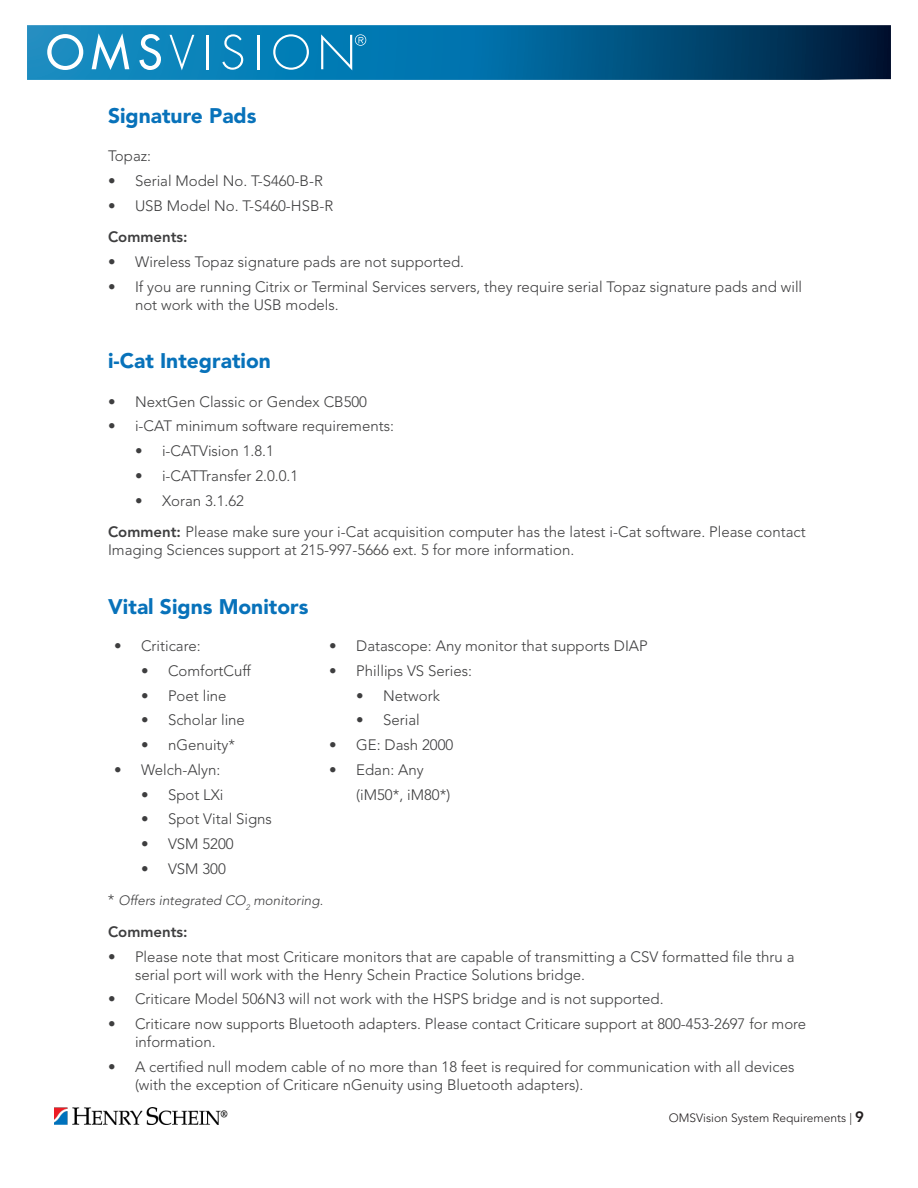
<style>
.page{position:relative;width:918px;height:1188px;background:#fff}
.page>*{position:absolute;margin:0;border:0;box-sizing:border-box;transform-origin:0 0}
.t1{font:900 21px "Avenir LT Std";color:#0872ba}
.t2{font:300 15px/18px "Avenir LT Std";color:#3e3e3f}
.t3{font:800 15px "Avenir LT Std";color:#3e3e3f}
.t4{font:italic 300 13.5px "Avenir LT Std";color:#3e3e3f}
.t5{font:300 12px "Avenir LT Std";color:#231f20}
.s1{font-weight:800}
.s2{font-style:normal;font-size:15px}
.s3{font-style:normal}
.s4{font-weight:800;font-size:15px}
</style>
<div class="page">
<svg style="left:27px;top:25px;width:864px;height:55px;background:#055f8f"></svg>
<svg style="left:47px;top:34px;width:36px;height:36px"></svg>
<svg style="left:92px;top:33px;width:37px;height:37px"></svg>
<svg style="left:139px;top:34px;width:22px;height:36px"></svg>
<svg style="left:169px;top:35px;width:25px;height:35px"></svg>
<hr style="left:206px;top:35px;width:3px;height:34px;background:#fff">
<svg style="left:222px;top:34px;width:21px;height:36px"></svg>
<hr style="left:257px;top:35px;width:2px;height:34px;background:#fff">
<svg style="left:273px;top:34px;width:36px;height:36px"></svg>
<svg style="left:321px;top:34px;width:45px;height:36px;background:#2a90bf"></svg>
<img style="left:54px;top:1107px;width:174px;height:17px">
<h1 class="t1" style="left:108px;top:103px;width:150px">Signature Pads</h1>
<p class="t2" style="left:108px;top:147px;width:45px">Topaz:</p>
<p class="t2" style="left:108px;top:172px;width:216px">• Serial Model No. T-S460-B-R</p>
<p class="t2" style="left:108px;top:196px;width:227px">• USB Model No. T-S460-HSB-R</p>
<p class="t3" style="left:108px;top:228px;width:81px">Comments:</p>
<p class="t2" style="left:108px;top:253px;width:358px">• Wireless Topaz signature pads are not supported.</p>
<p class="t2" style="left:135px;top:277px;width:669px;text-indent:-27px">• If you are running Citrix or Terminal Services servers, they require serial Topaz signature pads and will not work with the USB models.</p>
<h1 class="t1" style="left:108px;top:348px;width:164px">i-Cat Integration</h1>
<p class="t2" style="left:108px;top:393px;width:261px">• NextGen Classic or Gendex CB500</p>
<p class="t2" style="left:108px;top:417px;width:288px">• i-CAT minimum software requirements:</p>
<p class="t2" style="left:135px;top:442px;width:140px">• i-CATVision 1.8.1</p>
<p class="t2" style="left:135px;top:467px;width:165px">• i-CATTransfer 2.0.0.1</p>
<p class="t2" style="left:108px;top:485px;width:699px;line-height:31.5px;text-indent:27px">• Xoran 3.1.62<br><span class="s1">Comment:</span> Please make sure your i-Cat acquisition computer has the latest i-Cat software. Please contact</p>
<p class="t2" style="left:108px;top:541px;width:468px">Imaging Sciences support at 215-997-5666 ext. 5 for more information.</p>
<h1 class="t1" style="left:108px;top:594px;width:202px">Vital Signs Monitors</h1>
<p class="t2" style="left:114px;top:637px;width:88px">• Criticare:</p>
<p class="t2" style="left:141px;top:662px;width:112px">• ComfortCuff</p>
<p class="t2" style="left:141px;top:686px;width:87px">• Poet line</p>
<p class="t2" style="left:141px;top:711px;width:105px">• Scholar line</p>
<p class="t2" style="left:141px;top:736px;width:96px">• nGenuity*</p>
<p class="t2" style="left:114px;top:761px;width:108px">• Welch-Alyn:</p>
<p class="t2" style="left:141px;top:785px;width:84px">• Spot LXi</p>
<p class="t2" style="left:141px;top:810px;width:133px">• Spot Vital Signs</p>
<p class="t2" style="left:141px;top:835px;width:94px">• VSM 5200</p>
<p class="t2" style="left:141px;top:860px;width:86px">• VSM 300</p>
<p class="t2" style="left:329px;top:637px;width:320px">• Datascope: Any monitor that supports DIAP</p>
<p class="t2" style="left:329px;top:662px;width:144px">• Phillips VS Series:</p>
<p class="t2" style="left:356px;top:686px;width:85px">• Network</p>
<p class="t2" style="left:356px;top:711px;width:65px">• Serial</p>
<p class="t2" style="left:329px;top:736px;width:126px">• GE: Dash 2000</p>
<p class="t2" style="left:356px;top:757px;width:95px;line-height:24.8px;text-indent:-27px">• Edan: Any (iM50*, iM80*)</p>
<p class="t4" style="left:108px;top:893px;width:217px"><span class="s2">*</span> Offers integrated CO<sub>2</sub> monitoring<span class="s3">.</span></p>
<p class="t3" style="left:108px;top:923px;width:81px">Comments:</p>
<p class="t2" style="left:135px;top:947px;width:661px;text-indent:-27px">• Please note that most Criticare monitors that are capable of transmitting a CSV formatted file thru a serial port will work with the Henry Schein Practice Solutions bridge.</p>
<p class="t2" style="left:108px;top:990px;width:557px">• Criticare Model 506N3 will not work with the HSPS bridge and is not supported.</p>
<p class="t2" style="left:135px;top:1015px;width:673px;text-indent:-27px">• Criticare now supports Bluetooth adapters. Please contact Criticare support at 800-453-2697 for more information.</p>
<p class="t2" style="left:135px;top:1058px;width:661px;text-indent:-27px">• A certified null modem cable of no more than 18 feet is required for communication with all devices (with the exception of Criticare nGenuity using Bluetooth adapters).</p>
<p class="t5" style="left:669px;top:1111px;width:197px">OMSVision System Requirements | <span class="s4">9</span></p>
</div>
